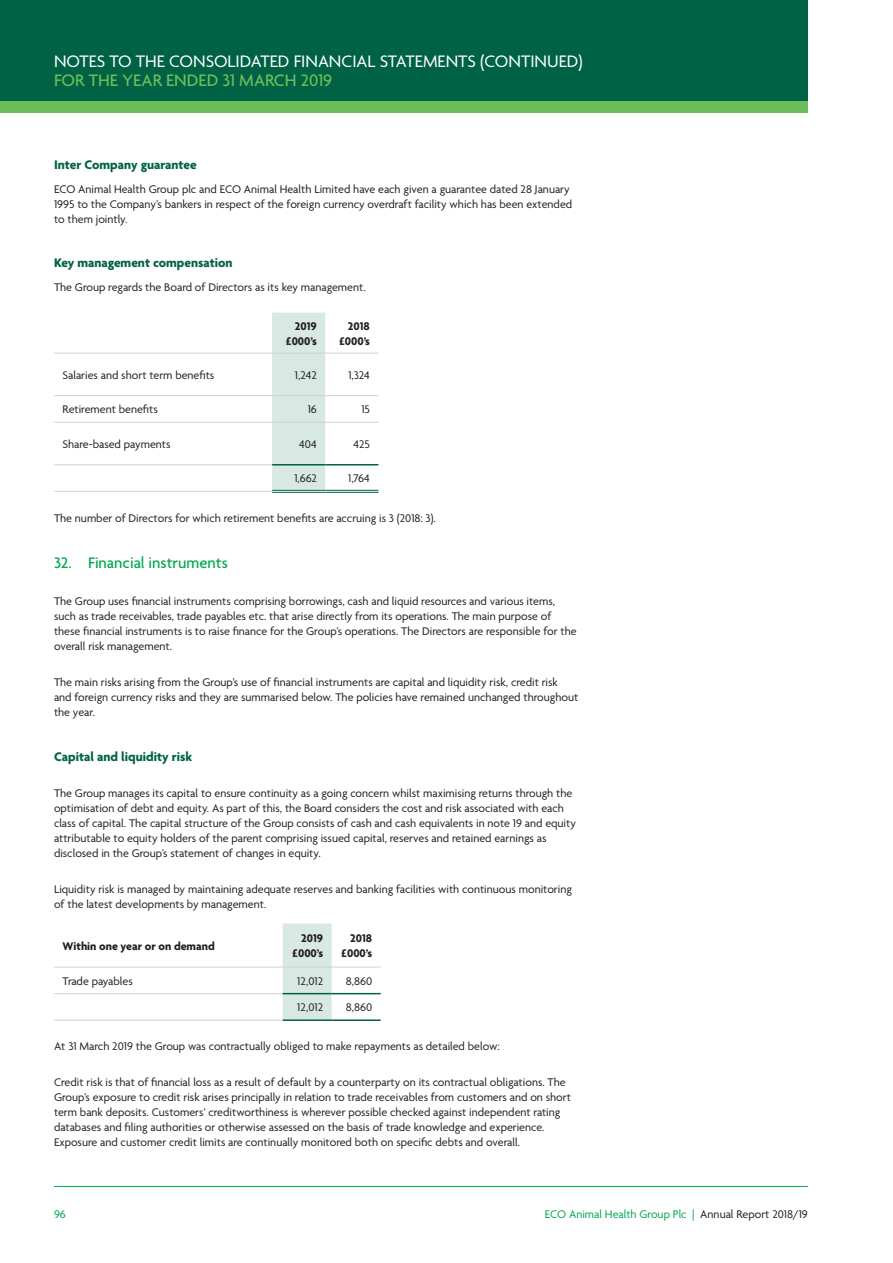
<style>
.page{position:relative;width:893px;height:1263px;background:#fff}
.page>*{position:absolute;margin:0;border:0;box-sizing:border-box;transform-origin:0 0}
.t1{font:18px "Agenda";color:#fff}
.t2{font:500 18px "Agenda";color:#6bbc5b}
.Heading_2{font:500 16.5px "Agenda";color:#00a850}
.Heading_2_5{font:700 13.5px "Agenda";color:#006244}
.Body{font:12px/15px "Agenda";color:#231f20}
.Table_Body__Left{font:12px "Agenda";color:#231f20}
.Table_Body__Right{font:12px "Agenda";color:#231f20}
.t3{font:12px "Agenda";color:#00a850}
.Table_Body__Right-2{font:700 12px "Agenda";color:#231f20}
.Table_Body__Left-2{font:700 12px "Agenda";color:#231f20}
.s1{color:#231f20}
</style>
<div class="page">
<div style="left:0;top:0;width:808px;height:101px;background:#006244"></div>
<div style="left:0;top:101px;width:808px;height:12px;background:#6bbc5b"></div>
<hr style="left:54px;top:1186px;width:754px;height:1px;background:#00a850">
<svg style="left:54px;top:923px;width:327px;height:97px"></svg>
<hr style="left:283px;top:1019px;width:49px;height:2px;background:#006244">
<hr style="left:332px;top:1019px;width:49px;height:2px;background:#006244">
<hr style="left:54px;top:967px;width:229px;height:1px;background:#d1d2d4">
<hr style="left:283px;top:967px;width:49px;height:1px;background:#d1d2d4">
<hr style="left:332px;top:967px;width:49px;height:1px;background:#d1d2d4">
<hr style="left:54px;top:993px;width:229px;height:1px;background:#d1d2d4">
<hr style="left:54px;top:1020px;width:229px;height:1px;background:#d1d2d4">
<hr style="left:283px;top:993px;width:49px;height:1px;background:#006244">
<hr style="left:332px;top:993px;width:49px;height:1px;background:#006244">
<svg style="left:54px;top:313px;width:324px;height:177px"></svg>
<div style="left:272px;top:313px;width:53px;height:177px;background:#d8e8e3"></div>
<hr style="left:54px;top:353px;width:218px;height:1px;background:#d1d2d4">
<hr style="left:272px;top:353px;width:53px;height:1px;background:#d1d2d4">
<hr style="left:54px;top:395px;width:218px;height:1px;background:#d1d2d4">
<hr style="left:54px;top:422px;width:218px;height:1px;background:#d1d2d4">
<hr style="left:54px;top:464px;width:218px;height:1px;background:#d1d2d4">
<hr style="left:54px;top:491px;width:218px;height:1px;background:#d1d2d4">
<hr style="left:272px;top:490px;width:53px;height:1px;background:#006244">
<hr style="left:272px;top:492px;width:53px;height:1px;background:#006244">
<hr style="left:325px;top:490px;width:53px;height:1px;background:#006244">
<hr style="left:325px;top:492px;width:53px;height:1px;background:#006244">
<hr style="left:272px;top:395px;width:53px;height:1px;background:#d1d2d4">
<hr style="left:272px;top:422px;width:53px;height:1px;background:#d1d2d4">
<hr style="left:325px;top:353px;width:53px;height:1px;background:#d1d2d4">
<hr style="left:325px;top:395px;width:53px;height:1px;background:#d1d2d4">
<hr style="left:325px;top:422px;width:53px;height:1px;background:#d1d2d4">
<hr style="left:272px;top:464px;width:53px;height:1px;background:#006244">
<hr style="left:325px;top:464px;width:53px;height:1px;background:#006244">
<h1 class="t1" style="left:54px;top:51px;width:530px">NOTES TO THE CONSOLIDATED FINANCIAL STATEMENTS (CONTINUED)</h1>
<h1 class="t2" style="left:54px;top:70px;width:280px">FOR THE YEAR ENDED 31 MARCH 2019</h1>
<p class="Heading_2_5" style="left:54px;top:158px;width:144px">Inter Company guarantee</p>
<p class="Body" style="left:54px;top:182px;width:520px">ECO Animal Health Group plc and ECO Animal Health Limited have each given a guarantee dated 28 January<br>1995 to the Company’s bankers in respect of the foreign currency overdraft facility which has been extended to them jointly.</p>
<p class="Heading_2_5" style="left:54px;top:256px;width:180px">Key management compensation</p>
<p class="Body" style="left:54px;top:280px;width:313px">The Group regards the Board of Directors as its key management.</p>
<p class="Table_Body__Right-2" style="left:295px;top:319px;width:23px">2019</p>
<p class="Table_Body__Right-2" style="left:286px;top:334px;width:32px">£000’s</p>
<p class="Table_Body__Right-2" style="left:348px;top:319px;width:23px">2018</p>
<p class="Table_Body__Right-2" style="left:339px;top:334px;width:32px">£000’s</p>
<p class="Table_Body__Left" style="left:63px;top:368px;width:153px">Salaries and short term benefits</p>
<p class="Table_Body__Right" style="left:295px;top:368px;width:23px">1,242</p>
<p class="Table_Body__Right" style="left:348px;top:368px;width:23px">1,324</p>
<p class="Table_Body__Left" style="left:63px;top:403px;width:97px">Retirement benefits</p>
<p class="Table_Body__Right" style="left:308px;top:403px;width:11px">16</p>
<p class="Table_Body__Right" style="left:361px;top:403px;width:10px">15</p>
<p class="Table_Body__Left" style="left:63px;top:437px;width:110px">Share-based payments</p>
<p class="Table_Body__Right" style="left:299px;top:437px;width:19px">404</p>
<p class="Table_Body__Right" style="left:354px;top:437px;width:18px">425</p>
<p class="Table_Body__Right" style="left:294px;top:472px;width:24px">1,662</p>
<p class="Table_Body__Right" style="left:348px;top:472px;width:23px">1,764</p>
<p class="Body" style="left:54px;top:512px;width:383px">The number of Directors for which retirement benefits are accruing is 3 (2018: 3).</p>
<p class="Heading_2" style="left:54px;top:554px;width:175px">32. Financial instruments</p>
<p class="Body" style="left:54px;top:594px;width:524px">The Group uses financial instruments comprising borrowings, cash and liquid resources and various items, such as trade receivables, trade payables etc. that arise directly from its operations. The main purpose of these financial instruments is to raise finance for the Group’s operations. The Directors are responsible for the overall risk management.</p>
<p class="Body" style="left:54px;top:675px;width:526px">The main risks arising from the Group’s use of financial instruments are capital and liquidity risk, credit risk and foreign currency risks and they are summarised below. The policies have remained unchanged throughout the year.</p>
<p class="Heading_2_5" style="left:54px;top:749px;width:140px">Capital and liquidity risk</p>
<p class="Body" style="left:54px;top:786px;width:523px">The Group manages its capital to ensure continuity as a going concern whilst maximising returns through the optimisation of debt and equity. As part of this, the Board considers the cost and risk associated with each class of capital. The capital structure of the Group consists of cash and cash equivalents in note 19 and equity attributable to equity holders of the parent comprising issued capital, reserves and retained earnings as disclosed in the Group’s statement of changes in equity.</p>
<p class="Body" style="left:54px;top:883px;width:519px">Liquidity risk is managed by maintaining adequate reserves and banking facilities with continuous monitoring of the latest developments by management.</p>
<p class="Table_Body__Left-2" style="left:63px;top:939px;width:154px">Within one year or on demand</p>
<p class="Table_Body__Right-2" style="left:301px;top:932px;width:23px">2019</p>
<p class="Table_Body__Right-2" style="left:293px;top:947px;width:32px">£000’s</p>
<p class="Table_Body__Right-2" style="left:350px;top:932px;width:23px">2018</p>
<p class="Table_Body__Right-2" style="left:342px;top:947px;width:32px">£000’s</p>
<p class="Table_Body__Left" style="left:63px;top:974px;width:72px">Trade payables</p>
<p class="Table_Body__Right" style="left:297px;top:974px;width:27px">12,012</p>
<p class="Table_Body__Right" style="left:346px;top:974px;width:28px">8,860</p>
<p class="Table_Body__Right" style="left:297px;top:1001px;width:27px">12,012</p>
<p class="Table_Body__Right" style="left:346px;top:1001px;width:28px">8,860</p>
<p class="Body" style="left:54px;top:1039px;width:447px">At 31 March 2019 the Group was contractually obliged to make repayments as detailed below:</p>
<p class="Body" style="left:54px;top:1075px;width:519px">Credit risk is that of financial loss as a result of default by a counterparty on its contractual obligations. The Group’s exposure to credit risk arises principally in relation to trade receivables from customers and on short term bank deposits. Customers’ creditworthiness is wherever possible checked against independent rating databases and filing authorities or otherwise assessed on the basis of trade knowledge and experience.<br>Exposure and customer credit limits are continually monitored both on specific debts and overall.</p>
<p class="t3" style="left:54px;top:1207px;width:13px">96</p>
<p class="t3" style="left:545px;top:1207px;width:265px">ECO Animal Health Group Plc | <span class="s1">Annual Report 2018/19</span></p>
</div>
